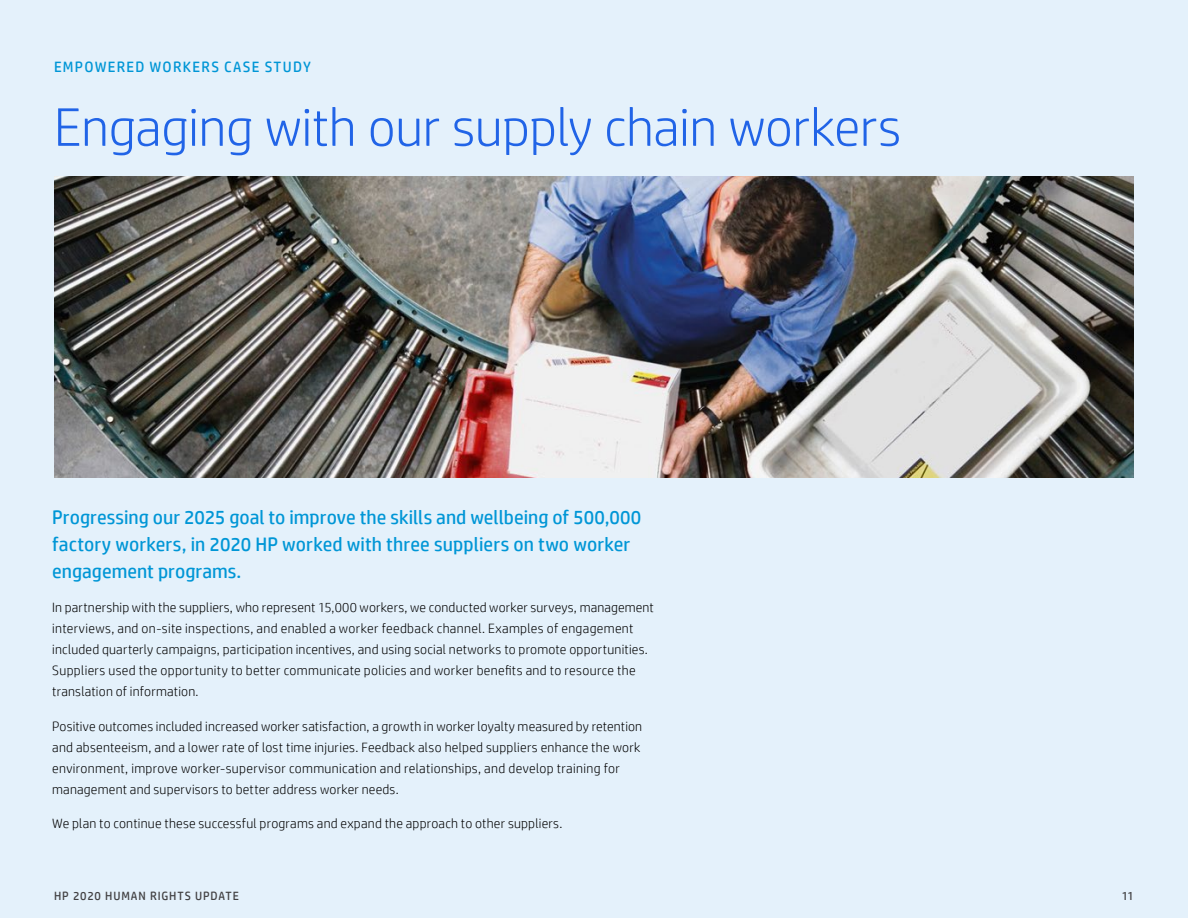
<style>
.page{position:relative;width:1188px;height:918px;background:#e4f1fb}
.page>*{position:absolute;margin:0;border:0;box-sizing:border-box;transform-origin:0 0}
.Head_2_31_34{font:300 54px "HP Simplified";letter-spacing:-.005em;color:#2164e7}
.Body_1_9_14{font:19.5px/27px "HP Simplified";color:#0096d6}
.Head_7{font:15px "HP Simplified";letter-spacing:.085em;color:#0096d6}
.Body_1_9_14-2{font:300 13.5px/21px "HP Simplified";letter-spacing:.015em;color:#000}
.t1{font:12px "HP Simplified";letter-spacing:.075em;color:#414042}
</style>
<div class="page">
<img style="left:54px;top:176px;width:1080px;height:302px">
<p class="Head_7" style="left:54px;top:57px;width:258px">EMPOWERED WORKERS CASE STUDY</p>
<p class="Head_2_31_34" style="left:54px;top:92px;width:849px">Engaging with our supply chain workers</p>
<p class="Body_1_9_14" style="left:52px;top:503px;width:591px">Progressing our 2025 goal to improve the skills and wellbeing of 500,000 factory workers, in 2020 HP worked with three suppliers on two worker engagement programs.</p>
<p class="Body_1_9_14-2" style="left:52px;top:597px;width:603px">In partnership with the suppliers, who represent 15,000 workers, we conducted worker surveys, management interviews, and on-site inspections, and enabled a worker feedback channel. Examples of engagement included quarterly campaigns, participation incentives, and using social networks to promote opportunities.<br>Suppliers used the opportunity to better communicate policies and worker benefits and to resource the translation of information.</p>
<p class="Body_1_9_14-2" style="left:52px;top:715px;width:591px">Positive outcomes included increased worker satisfaction, a growth in worker loyalty measured by retention and absenteeism, and a lower rate of lost time injuries. Feedback also helped suppliers enhance the work environment, improve worker-supervisor communication and relationships, and develop training for management and supervisors to better address worker needs.</p>
<p class="Body_1_9_14-2" style="left:52px;top:813px;width:512px">We plan to continue these successful programs and expand the approach to other suppliers.</p>
<p class="t1" style="left:54px;top:888px;width:186px">HP 2020 HUMAN RIGHTS UPDATE</p>
<p class="t1" style="left:1122px;top:888px;width:14px">11</p>
</div>
